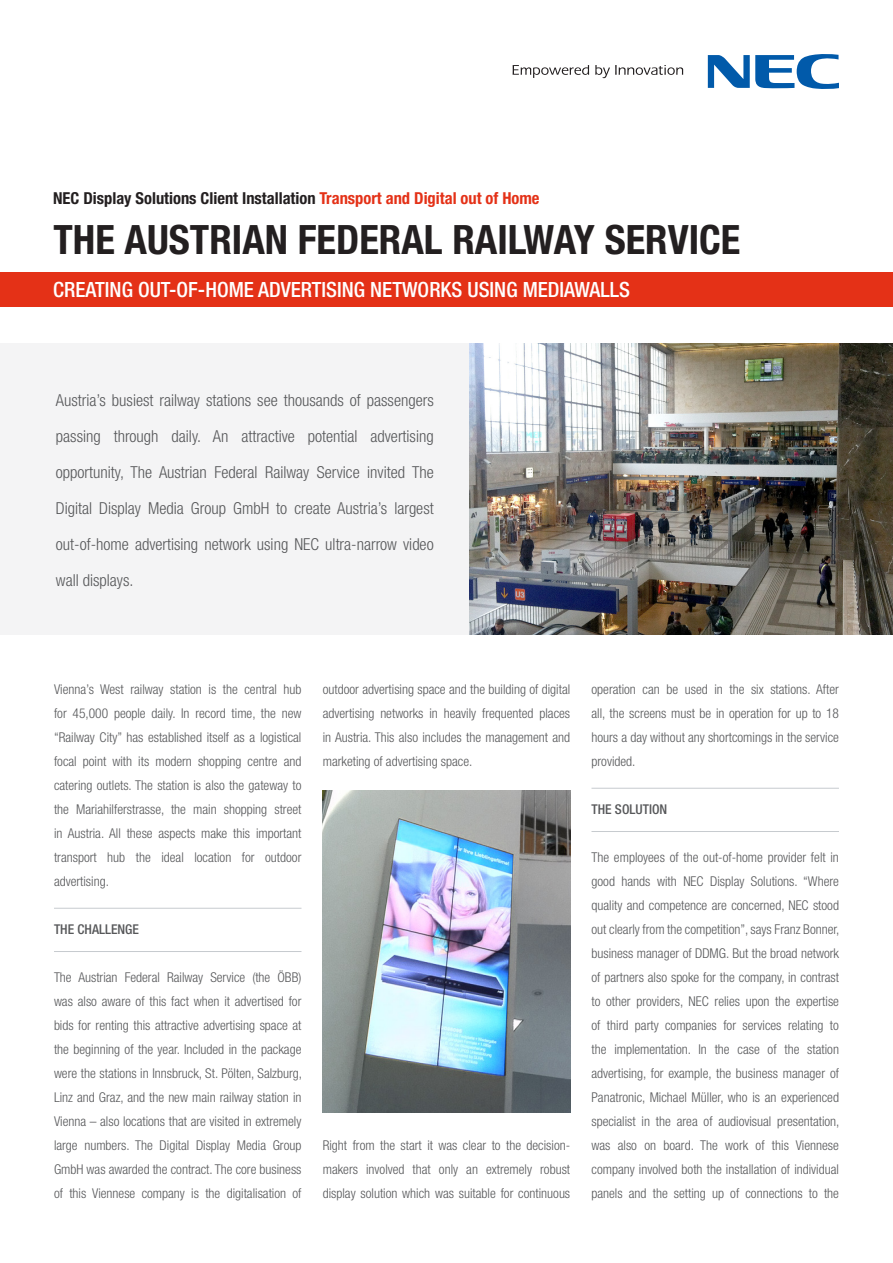
<style>
.page{position:relative;width:893px;height:1263px;background:#fff}
.page>*{position:absolute;margin:0;border:0;box-sizing:border-box;transform-origin:0 0}
.t1{font:700 condensed 40.5px "Helvetica Neue LT Std";color:#231f20}
.t2{font:500 condensed 21px "Helvetica Neue LT Std";color:#fff}
.BODY{font:300 condensed 16.5px/36px "Helvetica Neue LT Std";color:#57585a;text-align:justify}
.t3{font:700 condensed 16.5px "Helvetica Neue LT Std";color:#231f20}
.BODY-2{font:300 condensed 13.5px/24px "Helvetica Neue LT Std";color:#57585a;text-align:justify}
.FILETES{font:500 condensed 13.5px "Helvetica Neue LT Std";color:#57585a}
.s1{color:#e43117}
</style>
<div class="page">
<hr style="left:54px;top:908px;width:247px;height:1px;background:#c7cbcf">
<hr style="left:54px;top:951px;width:247px;height:1px;background:#c7cbcf">
<hr style="left:591px;top:788px;width:248px;height:1px;background:#c7cbcf">
<hr style="left:591px;top:831px;width:248px;height:1px;background:#c7cbcf">
<svg style="left:513px;top:65px;width:76px;height:13px"></svg>
<svg style="left:595px;top:65px;width:88px;height:13px"></svg>
<svg style="left:708px;top:54px;width:131px;height:35px"></svg>
<div style="left:0;top:272px;width:893px;height:35px;background:#e43117"></div>
<div style="left:0;top:343px;width:487px;height:292px;background:#f4f4f5"></div>
<img style="left:469px;top:343px;width:424px;height:292px">
<img style="left:322px;top:790px;width:249px;height:323px">
<p class="t3" style="left:53px;top:188px;width:488px">NEC Display Solutions Client Installation <span class="s1">Transport and Digital out of Home</span></p>
<p class="t1" style="left:53px;top:215px;width:688px">THE AUSTRIAN FEDERAL RAILWAY SERVICE</p>
<p class="t2" style="left:53px;top:277px;width:578px">CREATING OUT-OF-HOME ADVERTISING NETWORKS USING MEDIAWALLS</p>
<p class="BODY" style="left:56px;top:382px;width:379px">Austria’s busiest railway stations see thousands of passengers passing through daily. An attractive potential advertising opportunity, The Austrian Federal Railway Service invited The Digital Display Media Group GmbH to create Austria’s largest out-of-home advertising network using NEC ultra-narrow video wall displays.</p>
<p class="BODY-2" style="left:54px;top:677px;width:249px">Vienna’s West railway station is the central hub for 45,000 people daily. In record time, the new “Railway City” has established itself as a logistical focal point with its modern shopping centre and catering outlets. The station is also the gateway to the Mariahilferstrasse, the main shopping street in Austria. All these aspects make this important transport hub the ideal location for outdoor advertising.</p>
<p class="FILETES" style="left:54px;top:921px;width:86px">THE CHALLENGE</p>
<p class="BODY-2" style="left:54px;top:965px;width:249px">The Austrian Federal Railway Service (the ÖBB) was also aware of this fact when it advertised for bids for renting this attractive advertising space at the beginning of the year. Included in the package were the stations in Innsbruck, St. Pölten, Salzburg, Linz and Graz, and the new main railway station in Vienna – also locations that are visited in extremely large numbers. The Digital Display Media Group GmbH was awarded the contract. The core business of this Viennese company is the digitalisation of</p>
<p class="BODY-2" style="left:323px;top:677px;width:249px">outdoor advertising space and the building of digital advertising networks in heavily frequented places in Austria. This also includes the management and marketing of advertising space.</p>
<p class="BODY-2" style="left:323px;top:1133px;width:249px">Right from the start it was clear to the decision&shy;makers involved that only an extremely robust display solution which was suitable for continuous</p>
<p class="BODY-2" style="left:591px;top:677px;width:249px">operation can be used in the six stations. After all, the screens must be in operation for up to 18 hours a day without any shortcomings in the service provided.</p>
<p class="FILETES" style="left:591px;top:801px;width:77px">THE SOLUTION</p>
<p class="BODY-2" style="left:591px;top:845px;width:249px">The employees of the out-of-home provider felt in good hands with NEC Display Solutions. “Where quality and competence are concerned, NEC stood out clearly from the competition”, says Franz Bonner, business manager of DDMG. But the broad network of partners also spoke for the company, in contrast to other providers, NEC relies upon the expertise of third party companies for services relating to the implementation. In the case of the station advertising, for example, the business manager of Panatronic, Michael Müller, who is an experienced specialist in the area of audiovisual presentation, was also on board. The work of this Viennese company involved both the installation of individual panels and the setting up of connections to the</p>
</div>
